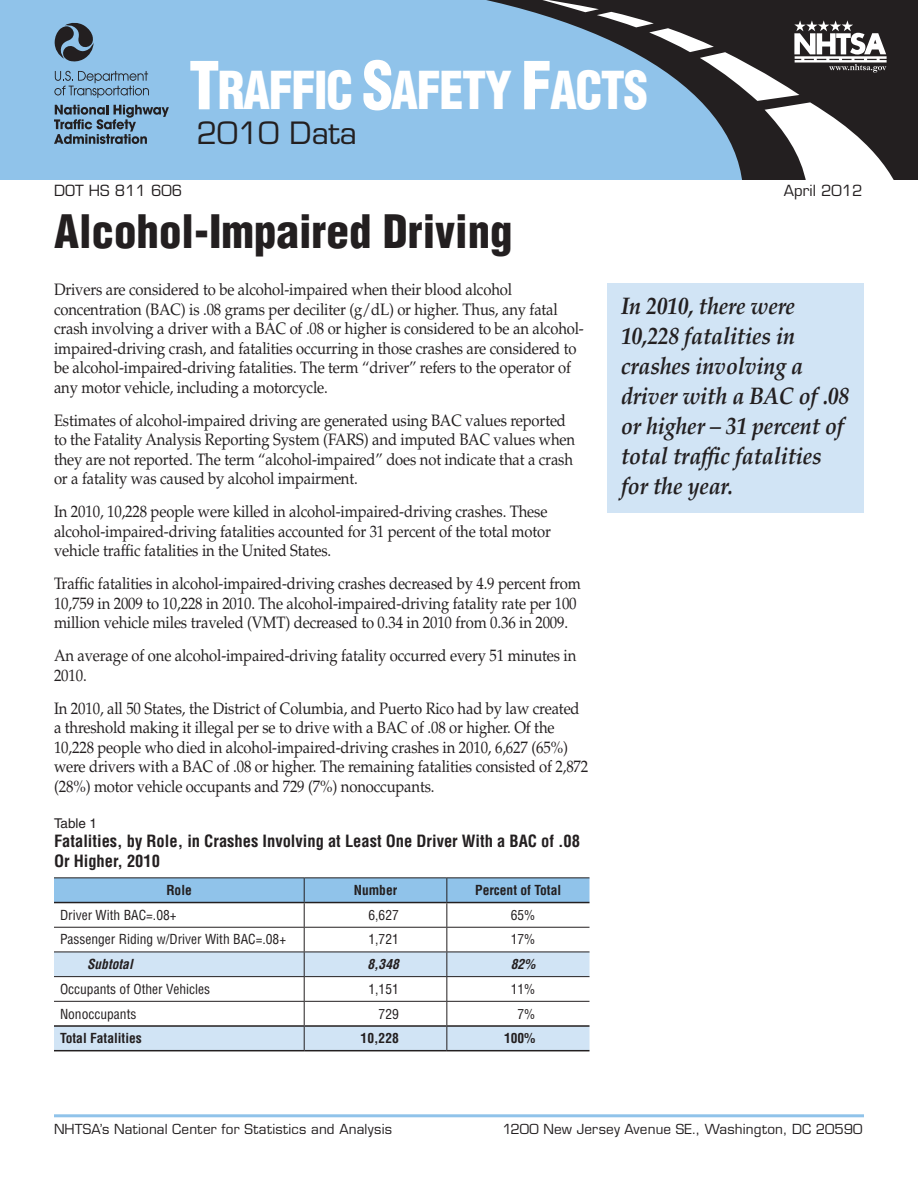
<style>
.page{position:relative;width:918px;height:1188px;background:#fff}
.page>*{position:absolute;margin:0;border:0;box-sizing:border-box;transform-origin:0 0}
.t1{font:900 condensed 51px "Helvetica LT Std";letter-spacing:-.03em;color:#fff;scale:.95 1}
.t2{font:900 condensed 45px "Helvetica LT Std";color:#231f20}
.t3{font:30px "Eurostile LT Std";color:#231f20}
.Pull_Quote{font:italic 700 24px/30px "Palatino LT Std";letter-spacing:-.01em;color:#231f20;scale:.9 1}
.Body{font:16.5px/19.5px "Palatino LT Std";letter-spacing:-.01em;color:#231f20;scale:.9 1}
.Table_Title{font:700 condensed 16.5px/19.5px "Helvetica LT Std";color:#231f20}
.t4{font:15px "Eurostile LT Std";color:#231f20}
.Table_text{font:condensed 13.5px "Helvetica LT Std";color:#231f20}
.t5{font:13.5px "Eurostile LT Std";letter-spacing:.015em;color:#231f20}
.Table_Head{font:700 condensed 13.5px "Helvetica LT Std";color:#231f20}
.Table_text-2{font:italic 700 condensed 13.5px "Helvetica LT Std";color:#231f20}
.Table_Number{font:13.5px "Helvetica LT Std";letter-spacing:-.01em;color:#231f20}
.s1{font-size:64.5px}
</style>
<div class="page">
<hr style="left:54px;top:1114px;width:810px;height:3px;background:#90c3ea">
<div style="left:0;top:0;width:918px;height:180px;background:#90c3ea"></div>
<svg style="left:486px;top:0;width:432px;height:180px"></svg>
<svg style="left:529px;top:0;width:367px;height:180px"></svg>
<svg style="left:54px;top:105px;width:115px;height:39px"></svg>
<svg style="left:54px;top:71px;width:95px;height:27px"></svg>
<svg style="left:54px;top:22px;width:40px;height:40px"></svg>
<hr style="left:54px;top:877px;width:250px;height:1px;background:#231f20">
<hr style="left:304px;top:877px;width:143px;height:1px;background:#231f20">
<hr style="left:447px;top:877px;width:142px;height:1px;background:#231f20">
<hr style="left:54px;top:1050px;width:250px;height:1px;background:#231f20">
<hr style="left:304px;top:1050px;width:143px;height:1px;background:#231f20">
<hr style="left:447px;top:1050px;width:142px;height:1px;background:#231f20">
<svg style="left:54px;top:878px;width:536px;height:172px"></svg>
<div style="left:608px;top:284px;width:256px;height:229px;background:#d1e4f5"></div>
<h1 class="t1" style="left:189px;top:58px;width:485px"><span class="s1">T</span>RAFFIC <span class="s1">S</span>AFETY <span class="s1">F</span>ACTS</h1>
<h3 class="t3" style="left:196px;top:115px;width:162px">2010 Data</h3>
<p class="t4" style="left:54px;top:182px;width:130px">DOT HS 811 606</p>
<p class="t4" style="left:784px;top:182px;width:80px">April 2012</p>
<p class="t2" style="left:54px;top:203px;width:460px">Alcohol-Impaired Driving</p>
<p class="Body" style="left:54px;top:280px;width:590px">Drivers are considered to be alcohol-impaired when their blood alcohol concentration (BAC) is .08 grams per deciliter (g/dL) or higher. Thus, any fatal crash involving a driver with a BAC of .08 or higher is considered to be an alcohol&shy;impaired-driving crash, and fatalities occurring in those crashes are considered to be alcohol-impaired-driving fatalities. The term “driver” refers to the operator of any motor vehicle, including a motorcycle.</p>
<p class="Body" style="left:54px;top:411px;width:581px">Estimates of alcohol-impaired driving are generated using BAC values reported to the Fatality Analysis Reporting System (FARS) and imputed BAC values when they are not reported. The term “alcohol-impaired” does not indicate that a crash or a fatality was caused by alcohol impairment.</p>
<p class="Body" style="left:54px;top:502px;width:554px">In 2010, 10,228 people were killed in alcohol-impaired-driving crashes. These alcohol-impaired-driving fatalities accounted for 31 percent of the total motor vehicle traffic fatalities in the United States.</p>
<p class="Body" style="left:54px;top:574px;width:587px">Traffic fatalities in alcohol-impaired-driving crashes decreased by 4.9 percent from<br>10,759 in 2009 to 10,228 in 2010. The alcohol-impaired-driving fatality rate per 100 million vehicle miles traveled (VMT) decreased to 0.34 in 2010 from 0.36 in 2009.</p>
<p class="Body" style="left:54px;top:646px;width:582px">An average of one alcohol-impaired-driving fatality occurred every 51 minutes in<br>2010.</p>
<p class="Body" style="left:54px;top:699px;width:595px">In 2010, all 50 States, the District of Columbia, and Puerto Rico had by law created a threshold making it illegal per se to drive with a BAC of .08 or higher. Of the 10,228 people who died in alcohol-impaired-driving crashes in 2010, 6,627 (65%) were drivers with a BAC of .08 or higher. The remaining fatalities consisted of 2,872 (28%) motor vehicle occupants and 729 (7%) nonoccupants.</p>
<p class="Table_Number" style="left:54px;top:815px;width:45px">Table 1</p>
<p class="Table_Title" style="left:54px;top:832px;width:528px">Fatalities, by Role, in Crashes Involving at Least One Driver With a BAC of .08<br>Or Higher, 2010</p>
<p class="Table_Head" style="left:166px;top:882px;width:27px">Role</p>
<p class="Table_Head" style="left:354px;top:882px;width:45px">Number</p>
<p class="Table_Head" style="left:475px;top:882px;width:88px">Percent of Total</p>
<p class="Table_text" style="left:60px;top:906px;width:118px">Driver With BAC=.08+</p>
<p class="Table_text" style="left:368px;top:906px;width:32px">6,627</p>
<p class="Table_text" style="left:511px;top:906px;width:26px">65%</p>
<p class="Table_text" style="left:60px;top:931px;width:228px">Passenger Riding w/Driver With BAC=.08+</p>
<p class="Table_text" style="left:368px;top:931px;width:32px">1,721</p>
<p class="Table_text" style="left:511px;top:931px;width:26px">17%</p>
<p class="Table_text-2" style="left:87px;top:956px;width:47px">Subtotal</p>
<p class="Table_text-2" style="left:367px;top:956px;width:33px">8,348</p>
<p class="Table_text-2" style="left:511px;top:956px;width:26px">82%</p>
<p class="Table_text" style="left:60px;top:980px;width:152px">Occupants of Other Vehicles</p>
<p class="Table_text" style="left:368px;top:980px;width:32px">1,151</p>
<p class="Table_text" style="left:511px;top:980px;width:26px">11%</p>
<p class="Table_text" style="left:60px;top:1005px;width:78px">Nonoccupants</p>
<p class="Table_text" style="left:379px;top:1005px;width:22px">729</p>
<p class="Table_text" style="left:518px;top:1005px;width:19px">7%</p>
<p class="Table_Head" style="left:60px;top:1030px;width:83px">Total Fatalities</p>
<p class="Table_Head" style="left:361px;top:1030px;width:40px">10,228</p>
<p class="Table_Head" style="left:504px;top:1030px;width:33px">100%</p>
<p class="Pull_Quote" style="left:621px;top:292px;width:255px">In 2010, there were<br>10,228 fatalities in crashes involving a driver with a BAC of .08 or higher – 31 percent of total traffic fatalities for the year.</p>
<p class="t5" style="left:54px;top:1121px;width:340px">NHTSA’s National Center for Statistics and Analysis</p>
<p class="t5" style="left:502px;top:1121px;width:361px">1200 New Jersey Avenue SE., Washington, DC 20590</p>
</div>
